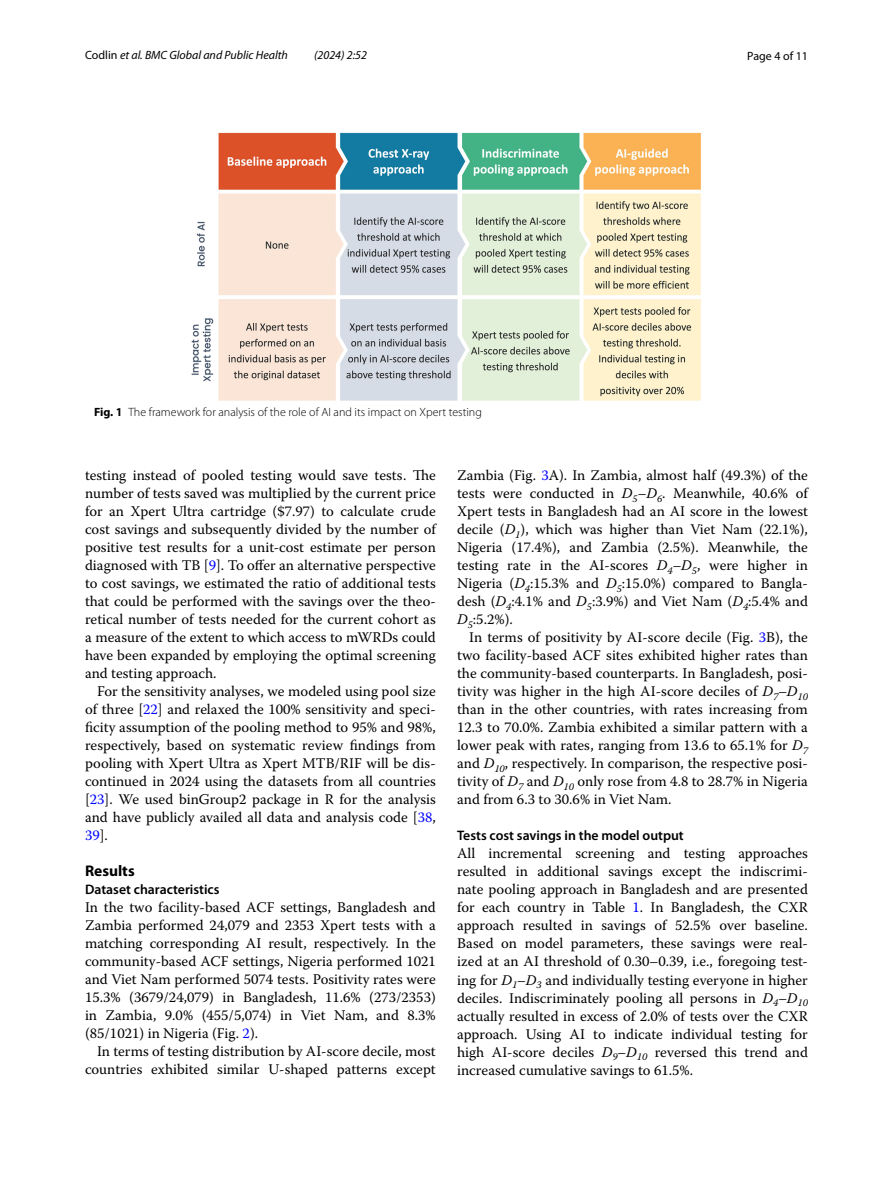
<style>
.page{position:relative;width:893px;height:1187px;background:#fff}
.page>*{position:absolute;margin:0;border:0;box-sizing:border-box;transform-origin:0 0}
.t1{font:700 15.45px "Myriad Pro";color:#000}
.t2{font:14.7px/18px "Warnock Pro";color:#000;text-align:justify}
.t3{font:600 13.8px "Myriad Pro";color:#000}
.t4{font:300 12px "Myriad Pro";color:#000}
.t5{font:italic 12px "Myriad Pro";color:#000}
.t6{font:12px "Myriad Pro";color:#000}
.s1{font-style:normal}
.s2{font-weight:700}
.s3{color:#00f}
.s4{font-style:italic}
</style>
<div class="page">
<img style="left:191px;top:133px;width:510px;height:268px">
<p class="t5" style="left:85px;top:48px;width:204px"><span class="s1">Codlin</span> et al. BMC Global and Public Health</p>
<p class="t5" style="left:314px;top:48px;width:54px">(2024) 2:52</p>
<p class="t6" style="left:747px;top:48px;width:62px">Page 4 of 11</p>
<p class="t4" style="left:94px;top:405px;width:389px"><span class="s2">Fig. 1</span> The framework for analysis of the role of AI and its impact on Xpert testing</p>
<p class="t2" style="left:85px;top:466px;width:352px">testing instead of pooled testing would save tests. The number of tests saved was multiplied by the current price for an Xpert Ultra cartridge ($7.97) to calculate crude cost savings and subsequently divided by the number of positive test results for a unit-cost estimate per person diagnosed with TB [<span class="s3">9</span>]. To offer an alternative perspective to cost savings, we estimated the ratio of additional tests that could be performed with the savings over the theo&shy;retical number of tests needed for the current cohort as a measure of the extent to which access to mWRDs could have been expanded by employing the optimal screening and testing approach.</p>
<p class="t2" style="left:85px;top:682px;width:352px;text-indent:12px">For the sensitivity analyses, we modeled using pool size of three [<span class="s3">22</span>] and relaxed the 100% sensitivity and speci&shy;ficity assumption of the pooling method to 95% and 98%, respectively, based on systematic review findings from pooling with Xpert Ultra as Xpert MTB/RIF will be dis&shy;continued in 2024 using the datasets from all countries [<span class="s3">23</span>]. We used binGroup2 package in R for the analysis and have publicly availed all data and analysis code [<span class="s3">38</span>, <span class="s3">39</span>].</p>
<p class="t1" style="left:85px;top:861px;width:51px">Results</p>
<p class="t3" style="left:85px;top:881px;width:136px">Dataset characteristics</p>
<p class="t2" style="left:85px;top:898px;width:352px">In the two facility-based ACF settings, Bangladesh and Zambia performed 24,079 and 2353 Xpert tests with a matching corresponding AI result, respectively. In the community-based ACF settings, Nigeria performed 1021 and Viet Nam performed 5074 tests. Positivity rates were 15.3% (3679/24,079) in Bangladesh, 11.6% (273/2353) in Zambia, 9.0% (455/5,074) in Viet Nam, and 8.3% (85/1021) in Nigeria (Fig. <span class="s3">2</span>).</p>
<p class="t2" style="left:85px;top:1042px;width:352px;text-align:right">In terms of testing distribution by AI-score decile, most countries exhibited similar U-shaped patterns except</p>
<p class="t2" style="left:457px;top:466px;width:352px">Zambia (Fig. <span class="s3">3</span>A). In Zambia, almost half (49.3%) of the tests were conducted in <span class="s4">D</span><sub>5</sub><span class="s4">–D</span><sub>6</sub>. Meanwhile, 40.6% of Xpert tests in Bangladesh had an AI score in the lowest decile (<span class="s4">D</span><sub>1</sub>), which was higher than Viet Nam (22.1%), Nigeria (17.4%), and Zambia (2.5%). Meanwhile, the testing rate in the AI-scores <span class="s4">D</span><sub>4</sub><span class="s4">–D</span><sub>5</sub>, were higher in Nigeria (<span class="s4">D</span><sub>4</sub>:15.3% and <span class="s4">D</span><sub>5</sub>:15.0%) compared to Bangla&shy;desh (<span class="s4">D</span><sub>4</sub>:4.1% and <span class="s4">D</span><sub>5</sub>:3.9%) and Viet Nam (<span class="s4">D</span><sub>4</sub>:5.4% and <span class="s4">D</span><sub>5</sub>:5.2%).</p>
<p class="t2" style="left:457px;top:628px;width:352px;text-indent:12px">In terms of positivity by AI-score decile (Fig. <span class="s3">3</span>B), the two facility-based ACF sites exhibited higher rates than the community-based counterparts. In Bangladesh, posi&shy;tivity was higher in the high AI-score deciles of <span class="s4">D</span><sub>7</sub><span class="s4">–D</span><sub>10 </sub>than in the other countries, with rates increasing from 12.3 to 70.0%. Zambia exhibited a similar pattern with a lower peak with rates, ranging from 13.6 to 65.1% for <span class="s4">D</span><sub>7 </sub>and <span class="s4">D</span><sub>10</sub>, respectively. In comparison, the respective posi&shy;tivity of <span class="s4">D</span><sub>7</sub> and <span class="s4">D</span><sub>10</sub> only rose from 4.8 to 28.7% in Nigeria and from 6.3 to 30.6% in Viet Nam.</p>
<p class="t3" style="left:457px;top:827px;width:228px">Tests cost savings in the model output</p>
<p class="t2" style="left:457px;top:844px;width:352px">All incremental screening and testing approaches resulted in additional savings except the indiscrimi&shy;nate pooling approach in Bangladesh and are presented for each country in Table <span class="s3">1</span>. In Bangladesh, the CXR approach resulted in savings of 52.5% over baseline.<br>Based on model parameters, these savings were real&shy;ized at an AI threshold of 0.30–0.39, i.e., foregoing test&shy;ing for <span class="s4">D</span><sub>1</sub><span class="s4">–D</span><sub>3</sub> and individually testing everyone in higher deciles. Indiscriminately pooling all persons in <span class="s4">D</span><sub>4</sub><span class="s4">–D</span><sub>10 </sub>actually resulted in excess of 2.0% of tests over the CXR approach. Using AI to indicate individual testing for high AI-score deciles <span class="s4">D</span><sub>9</sub><span class="s4">–D</span><sub>10</sub> reversed this trend and increased cumulative savings to 61.5%.</p>
</div>
